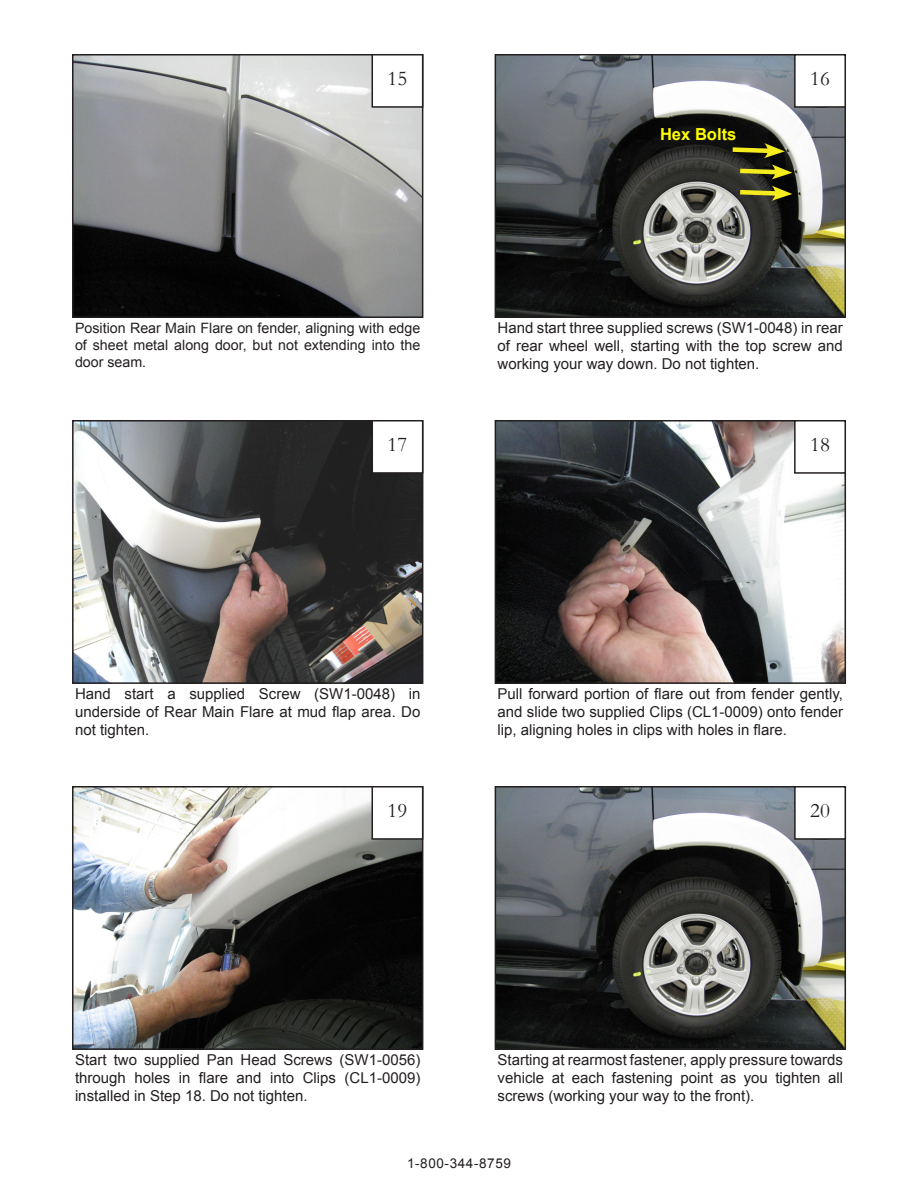
<style>
.page{position:relative;width:918px;height:1188px;background:#fff}
.page>*{position:absolute;margin:0;border:0;box-sizing:border-box;transform-origin:0 0}
.t1{font:21px "Garamond";color:#231f20}
.t2{font:700 16.5px "Arial";color:#ff0}
.t3{font:15px/18px "Arial";color:#231f20;text-align:justify}
.t4{font:14.25px/17.1px "Arial";color:#231f20;text-align:justify}
.t5{font:13.5px "Arial";letter-spacing:.045em;color:#231f20}
</style>
<div class="page">
<img style="left:75px;top:789px;width:345px;height:258px">
<div style="left:72px;top:786px;width:351px;height:264px;border:2px solid #231f20"></div>
<img style="left:498px;top:423px;width:345px;height:258px">
<div style="left:495px;top:420px;width:351px;height:264px;border:2px solid #231f20"></div>
<img style="left:75px;top:57px;width:345px;height:258px">
<div style="left:72px;top:54px;width:351px;height:264px;border:2px solid #231f20"></div>
<div style="left:372px;top:55px;width:51px;height:52px;background:#fff"></div>
<div style="left:372px;top:54px;width:51px;height:54px;border:2px solid #231f20"></div>
<img style="left:498px;top:57px;width:345px;height:258px">
<div style="left:495px;top:54px;width:351px;height:264px;border:2px solid #231f20"></div>
<div style="left:795px;top:55px;width:50px;height:52px;background:#fff"></div>
<div style="left:794px;top:54px;width:52px;height:54px;border:2px solid #231f20"></div>
<img style="left:75px;top:423px;width:345px;height:258px">
<div style="left:72px;top:420px;width:351px;height:264px;border:2px solid #231f20"></div>
<div style="left:372px;top:421px;width:51px;height:52px;background:#fff"></div>
<div style="left:372px;top:420px;width:51px;height:54px;border:2px solid #231f20"></div>
<div style="left:795px;top:421px;width:50px;height:52px;background:#fff"></div>
<div style="left:794px;top:420px;width:52px;height:54px;border:2px solid #231f20"></div>
<div style="left:372px;top:787px;width:51px;height:52px;background:#fff"></div>
<div style="left:372px;top:786px;width:51px;height:54px;border:2px solid #231f20"></div>
<svg style="left:728px;top:143px;width:57px;height:15px"></svg>
<svg style="left:736px;top:164px;width:56px;height:16px"></svg>
<svg style="left:736px;top:186px;width:56px;height:15px"></svg>
<img style="left:498px;top:789px;width:345px;height:258px">
<div style="left:495px;top:786px;width:351px;height:264px;border:2px solid #231f20"></div>
<div style="left:795px;top:787px;width:50px;height:52px;background:#fff"></div>
<div style="left:794px;top:786px;width:52px;height:54px;border:2px solid #231f20"></div>
<p class="t1" style="left:388px;top:66px;width:21px">15</p>
<p class="t1" style="left:810px;top:66px;width:21px">16</p>
<p class="t2" style="left:660px;top:123px;width:78px">Hex Bolts</p>
<p class="t4" style="left:75px;top:319px;width:347px">Position Rear Main Flare on fender, aligning with edge of sheet metal along door, but not extending into the door seam.</p>
<p class="t3" style="left:498px;top:319px;width:347px">Hand start three supplied screws (SW1-0048) in rear of rear wheel well, starting with the top screw and working your way down. Do not tighten.</p>
<p class="t1" style="left:388px;top:432px;width:21px">17</p>
<p class="t1" style="left:810px;top:432px;width:21px">18</p>
<p class="t3" style="left:75px;top:685px;width:347px">Hand start a supplied Screw (SW1-0048) in underside of Rear Main Flare at mud flap area. Do not tighten.</p>
<p class="t1" style="left:388px;top:798px;width:21px">19</p>
<p class="t3" style="left:498px;top:685px;width:347px">Pull forward portion of flare out from fender gently, and slide two supplied Clips (CL1-0009) onto fender lip, aligning holes in clips with holes in flare.</p>
<p class="t1" style="left:810px;top:798px;width:21px">20</p>
<p class="t3" style="left:75px;top:1051px;width:347px">Start two supplied Pan Head Screws (SW1-0056) through holes in flare and into Clips (CL1-0009) installed in Step 18. Do not tighten.</p>
<p class="t3" style="left:498px;top:1051px;width:347px">Starting at rearmost fastener, apply pressure towards vehicle at each fastening point as you tighten all screws (working your way to the front).</p>
<p class="t5" style="left:407px;top:1154px;width:105px">1-800-344-8759</p>
</div>
